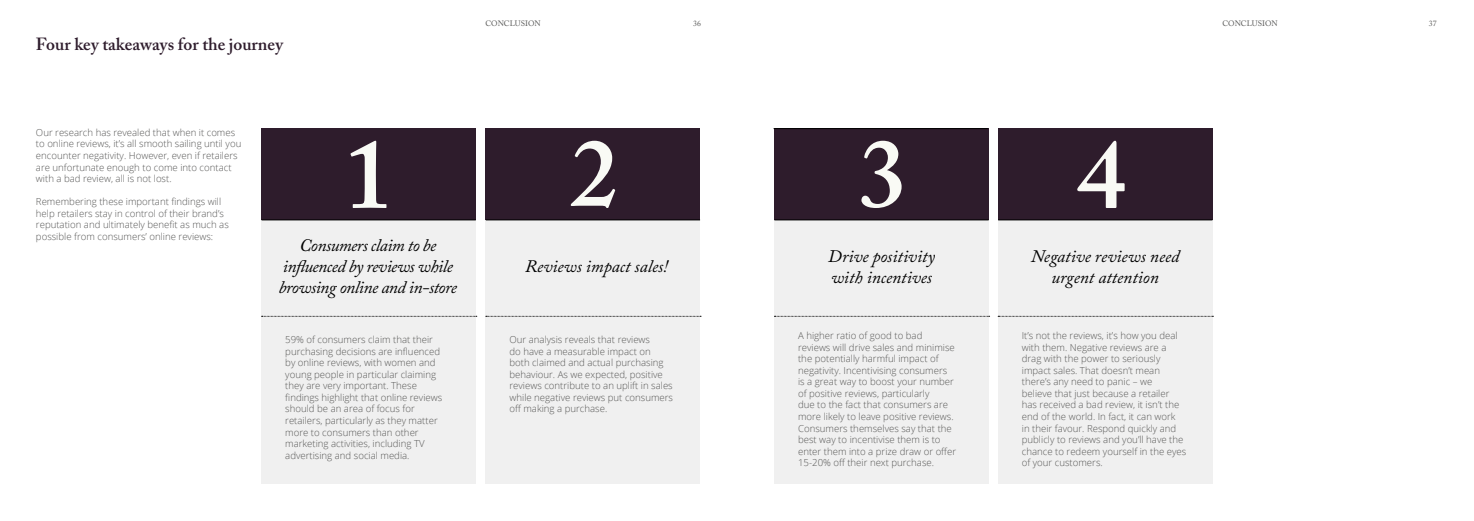
<style>
.page{position:relative;width:1474px;height:521px;background:#fff}
.page>*{position:absolute;margin:0;border:0;box-sizing:border-box;transform-origin:0 0}
.t1{font:italic 17.5px/21px "Adobe Caslon Pro";letter-spacing:-.005em;color:#000}
.t2{font:italic 17.5px/21px "Adobe Caslon Pro";letter-spacing:-.025em;color:#000;text-align:center}
.t3{font:600 17.5px "Adobe Caslon Pro";color:#2e1c2c}
.t4{font:300 9.62px/11.5px "Open Sans";color:#575756}
.t5{font:7.88px "Adobe Caslon Pro";color:#575756}
</style>
<div class="page">
<div style="left:998px;top:129px;width:214px;height:355px;background:#f0f0f0"></div>
<div style="left:998px;top:129px;width:214px;height:91px;background:#2e1c2c"></div>
<svg style="left:998px;top:316px;width:215px;height:1px"></svg>
<hr style="left:998px;top:220px;width:214px;height:1px;background:#000">
<div style="left:774px;top:129px;width:214px;height:355px;background:#f0f0f0"></div>
<div style="left:774px;top:129px;width:214px;height:91px;background:#2e1c2c"></div>
<svg style="left:774px;top:316px;width:215px;height:1px"></svg>
<hr style="left:774px;top:220px;width:214px;height:1px;background:#000">
<div style="left:486px;top:129px;width:214px;height:355px;background:#f0f0f0"></div>
<div style="left:261px;top:129px;width:215px;height:355px;background:#f0f0f0"></div>
<div style="left:486px;top:129px;width:214px;height:91px;background:#2e1c2c"></div>
<div style="left:261px;top:129px;width:215px;height:91px;background:#2e1c2c"></div>
<svg style="left:350px;top:141px;width:36px;height:67px"></svg>
<svg style="left:570px;top:141px;width:45px;height:67px"></svg>
<svg style="left:486px;top:316px;width:215px;height:1px"></svg>
<svg style="left:261px;top:316px;width:216px;height:1px"></svg>
<hr style="left:486px;top:220px;width:214px;height:1px;background:#000">
<hr style="left:261px;top:220px;width:215px;height:1px;background:#000">
<svg style="left:861px;top:141px;width:40px;height:67px"></svg>
<svg style="left:1077px;top:141px;width:47px;height:67px"></svg>
<hr style="left:773px;top:128px;width:214px;height:1px;background:#000">
<h1 class="t3" style="left:36px;top:34px;width:248px">Four key takeaways for the journey</h1>
<p class="t5" style="left:485px;top:18px;width:57px">CONCLUSION</p>
<p class="t5" style="left:693px;top:18px;width:9px">36</p>
<p class="t5" style="left:1222px;top:18px;width:57px">CONCLUSION</p>
<p class="t5" style="left:1428px;top:18px;width:9px">37</p>
<p class="t4" style="left:36px;top:126px;width:207px">Our research has revealed that when it comes to online reviews, it’s all smooth sailing until you encounter negativity. However, even if retailers are unfortunate enough to come into contact with a bad review, all is not lost.</p>
<p class="t4" style="left:36px;top:196px;width:194px">Remembering these important findings will help retailers stay in control of their brand’s reputation and ultimately benefit as much as possible from consumers’ online reviews:</p>
<h1 class="t2" style="left:279px;top:235px;width:180px">Consumers claim to be influenced by reviews while browsing online and in-store</h1>
<h1 class="t1" style="left:525px;top:256px;width:145px">Reviews impact sales!</h1>
<h1 class="t1" style="left:828px;top:245px;width:108px">Drive positivity with incentives</h1>
<h1 class="t1" style="left:1031px;top:245px;width:150px;text-align:center">Negative reviews need urgent attention</h1>
<p class="t4" style="left:285px;top:333px;width:158px">59% of consumers claim that their purchasing decisions are influenced by online reviews, with women and young people in particular claiming they are very important. These findings highlight that online reviews should be an area of focus for retailers, particularly as they matter more to consumers than other marketing activities, including TV advertising and social media.</p>
<p class="t4" style="left:509px;top:333px;width:165px">Our analysis reveals that reviews<br>do have a measurable impact on both claimed and actual purchasing behaviour. As we expected, positive reviews contribute to an uplift in sales while negative reviews put consumers off making a purchase.</p>
<p class="t4" style="left:798px;top:330px;width:159px">A higher ratio of good to bad reviews will drive sales and minimise the potentially harmful impact of negativity. Incentivising consumers is a great way to boost your number of positive reviews, particularly<br>due to the fact that consumers are more likely to leave positive reviews.<br>Consumers themselves say that the best way to incentivise them is to enter them into a prize draw or offer 15-20% off their next purchase.</p>
<p class="t4" style="left:1021px;top:330px;width:166px">It’s not the reviews, it’s how you deal with them. Negative reviews are a drag with the power to seriously impact sales. That doesn’t mean there’s any need to panic – we<br>believe that just because a retailer has received a bad review, it isn’t the end of the world. In fact, it can work<br>in their favour. Respond quickly and publicly to reviews and you’ll have the chance to redeem yourself in the eyes of your customers.</p>
</div>
